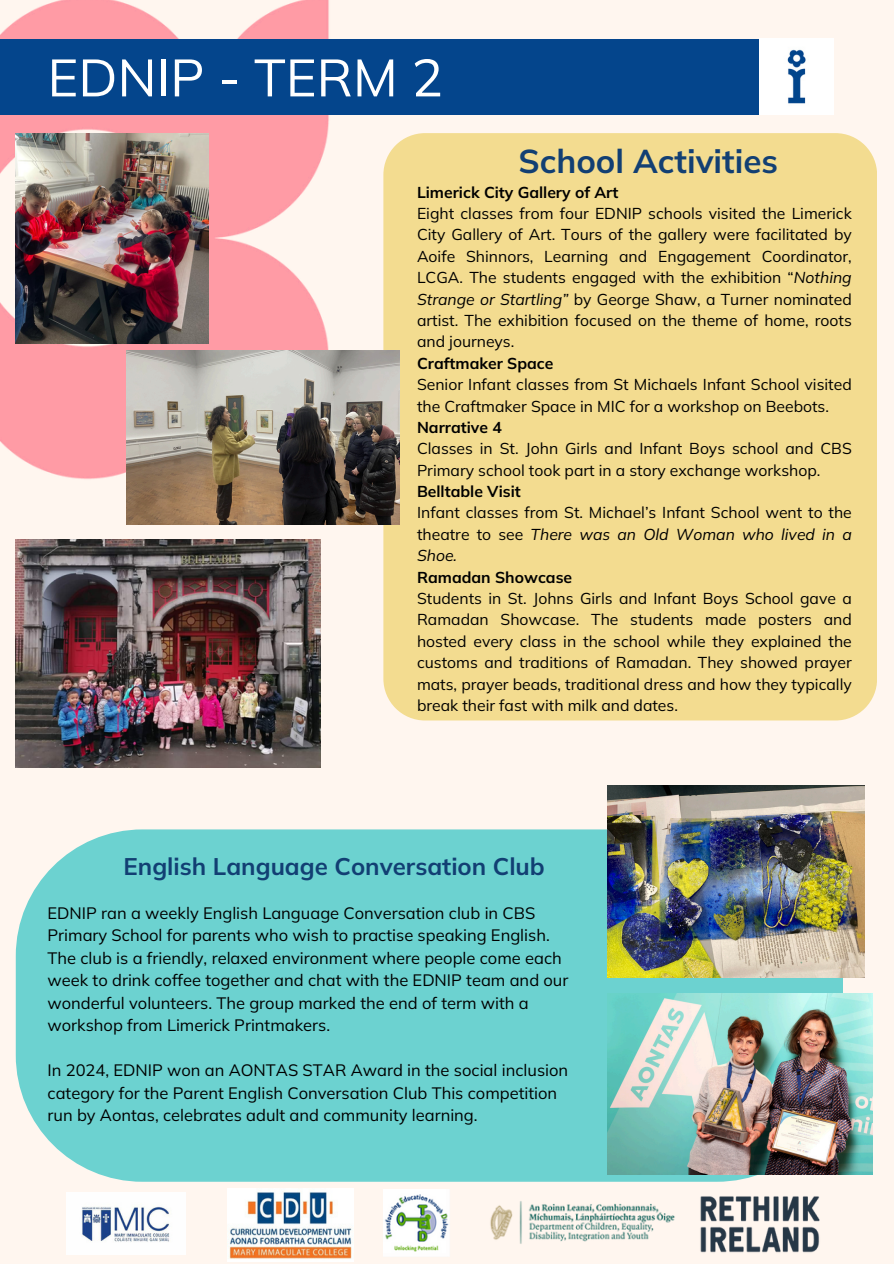
<style>
.page{position:relative;width:894px;height:1264px;background:#fff}
.page>*{position:absolute;margin:0;border:0;box-sizing:border-box;transform-origin:0 0}
.t1{font:52.35px "Mulish";color:#fff}
.t2{font:700 33px "Mulish";color:#123f73}
.t3{font:700 24px "Mulish";color:#123f73}
.t4{font:16.5px/22.5px "Mulish";color:#000}
.t5{font:15.75px/21.3px "Mulish";color:#000;text-align:justify}
.t6{font:700 15.75px "Mulish";color:#000}
.s1{font-style:italic}
</style>
<div class="page">
<div style="left:0;top:0;width:893px;height:1263px;background:#fff6ef"></div>
<div style="left:16px;top:829px;width:826px;height:352px;background:#6cd2d0;border-radius:126px"></div>
<img style="left:0;top:0;width:383px;height:525px">
<div style="left:0;top:39px;width:833px;height:76px;background:#04458c"></div>
<img style="left:700px;top:1196px;width:120px;height:57px">
<img style="left:490px;top:1201px;width:185px;height:43px">
<img style="left:66px;top:1192px;width:120px;height:62px">
<img style="left:759px;top:39px;width:74px;height:75px">
<div style="left:383px;top:133px;width:493px;height:587px;background:#f3dc90"></div>
<img style="left:383px;top:1189px;width:66px;height:67px">
<img style="left:228px;top:1188px;width:126px;height:72px">
<img style="left:16px;top:539px;width:305px;height:229px">
<img style="left:16px;top:133px;width:192px;height:210px">
<img style="left:126px;top:351px;width:274px;height:173px">
<img style="left:607px;top:785px;width:257px;height:192px">
<img style="left:607px;top:993px;width:265px;height:181px">
<p class="t1" style="left:47px;top:44px;width:397px">EDNIP - TERM 2</p>
<p class="t2" style="left:518px;top:140px;width:261px">School Activities</p>
<p class="t6" style="left:417px;top:182px;width:203px">Limerick City Gallery of Art</p>
<p class="t5" style="left:417px;top:202px;width:436px">Eight classes from four EDNIP schools visited the Limerick City Gallery of Art. Tours of the gallery were facilitated by Aoife Shinnors, Learning and Engagement Coordinator, LCGA. The students engaged with the exhibition “<span class="s1">Nothing Strange or Startling”</span> by George Shaw, a Turner nominated artist. The exhibition focused on the theme of home, roots and journeys.</p>
<h1 class="t6" style="left:417px;top:353px;width:138px">Craftmaker Space</h1>
<p class="t5" style="left:417px;top:373px;width:436px">Senior Infant classes from St Michaels Infant School visited the Craftmaker Space in MIC for a workshop on Beebots.</p>
<h2 class="t6" style="left:417px;top:417px;width:86px">Narrative 4</h2>
<p class="t5" style="left:417px;top:438px;width:436px">Classes in St. John Girls and Infant Boys school and CBS<br>Primary school took part in a story exchange workshop.</p>
<p class="t6" style="left:417px;top:481px;width:105px">Belltable Visit</p>
<p class="t5" style="left:417px;top:502px;width:436px">Infant classes from St. Michael’s Infant School went to the theatre to see <span class="s1">There was an Old Woman who lived in a Shoe.</span></p>
<p class="t6" style="left:417px;top:567px;width:157px">Ramadan Showcase</p>
<p class="t5" style="left:417px;top:587px;width:436px">Students in St. Johns Girls and Infant Boys School gave a Ramadan Showcase. The students made posters and hosted every class in the school while they explained the customs and traditions of Ramadan. They showed prayer mats, prayer beads, traditional dress and how they typically break their fast with milk and dates.</p>
<p class="t3" style="left:123px;top:850px;width:422px">English Language Conversation Club</p>
<p class="t4" style="left:47px;top:901px;width:522px">EDNIP ran a weekly English Language Conversation club in CBS Primary School for parents who wish to practise speaking English.<br>The club is a friendly, relaxed environment where people come each week to drink coffee together and chat with the EDNIP team and our wonderful volunteers. The group marked the end of term with a workshop from Limerick Printmakers.</p>
<p class="t4" style="left:47px;top:1058px;width:522px">In 2024, EDNIP won an AONTAS STAR Award in the social inclusion category for the Parent English Conversation Club This competition run by Aontas, celebrates adult and community learning.</p>
</div>
